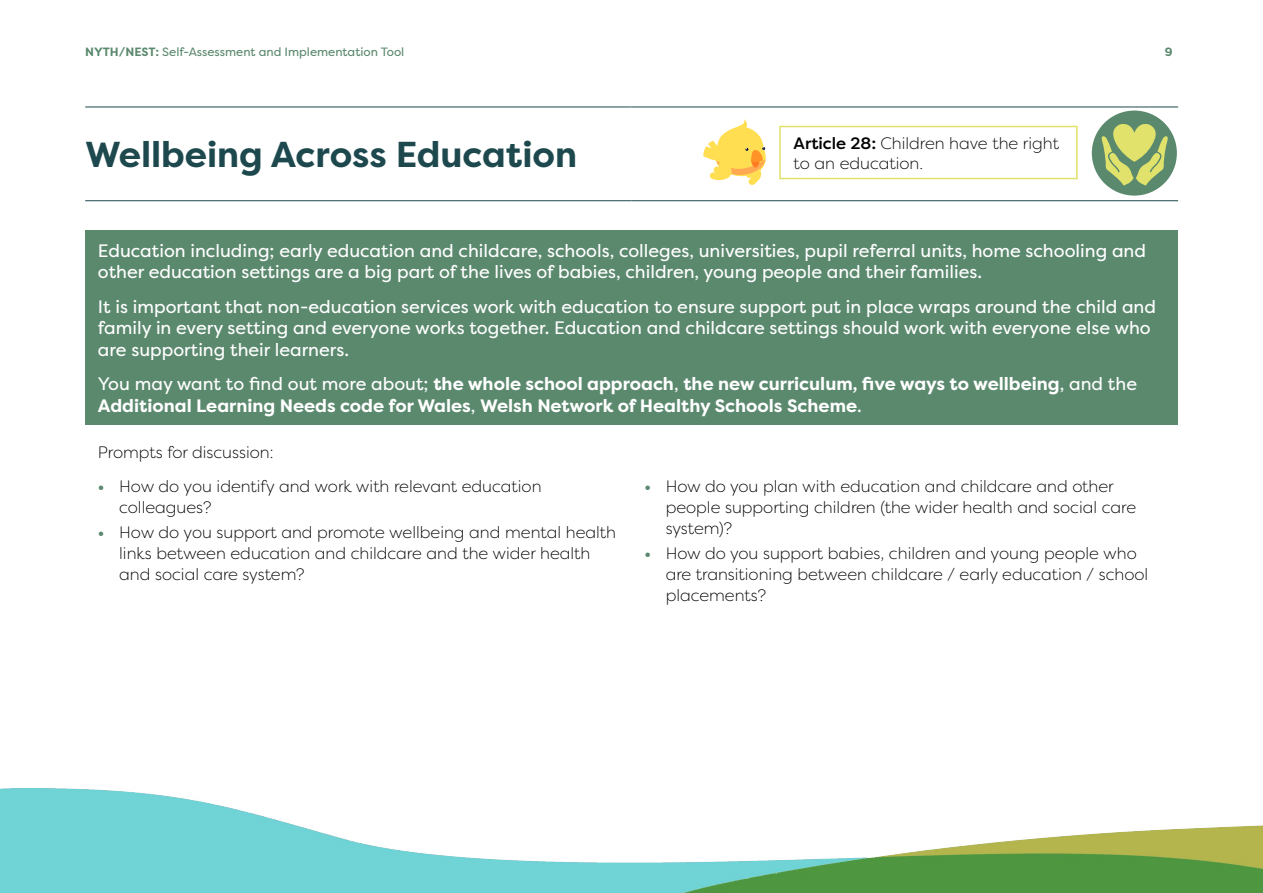
<style>
.page{position:relative;width:1263px;height:893px;background:#fff}
.page>*{position:absolute;margin:0;border:0;box-sizing:border-box;transform-origin:0 0}
.Case_Study_Main_Heading{font:700 36px "Filson Pro";color:#1d494e}
.Top_green_box{font:18px/21.6px "Filson Pro";color:#fff}
.Top_green_box-2{font:700 18px/21.6px "Filson Pro";color:#fff}
.Bullets{font:300 16.5px/21px "Filson Pro";color:#000}
.Case_study_text{font:300 16.5px/20.2px "Filson Pro";color:#000}
.Body_Text{font:300 16.5px "Filson Pro";color:#000}
.t1{font:12px "Filson Pro";color:#5b896e}
.t2{font:700 12px "Filson Pro";color:#5b896e}
.s1{font-weight:700}
.s2{font-weight:500}
.s3{font-weight:400}
.s4{font-weight:700;color:#5b896e}
</style>
<div class="page">
<div style="left:85px;top:230px;width:1093px;height:195px;background:#5b896e"></div>
<hr style="left:85px;top:107px;width:547px;height:1px;background:#1d494e">
<hr style="left:632px;top:107px;width:546px;height:1px;background:#1d494e">
<hr style="left:85px;top:200px;width:547px;height:1px;background:#1d494e">
<hr style="left:632px;top:200px;width:546px;height:1px;background:#1d494e">
<div style="left:1092px;top:111px;width:85px;height:85px;background:#5b896e;border-radius:50%"></div>
<svg style="left:1101px;top:122px;width:67px;height:64px"></svg>
<div style="left:779px;top:126px;width:299px;height:53px;border:2px solid #e0e26b"></div>
<svg style="left:703px;top:119px;width:63px;height:66px"></svg>
<img style="left:0;top:789px;width:1263px;height:104px">
<p class="t1" style="left:85px;top:43px;width:321px"><span class="s1">NYTH/NEST:</span> Self-Assessment and Implementation Tool</p>
<p class="t2" style="left:1165px;top:44px;width:9px">9</p>
<p class="Case_Study_Main_Heading" style="left:85px;top:132px;width:493px">Wellbeing Across Education</p>
<p class="Case_study_text" style="left:793px;top:132px;width:267px"><span class="s2">Article 28:</span> Children have the right to an education.</p>
<p class="Top_green_box" style="left:98px;top:239px;width:1049px">Education including; early education and childcare, schools, colleges, universities, pupil referral units, home schooling and other education settings are a big part of the lives of babies, children, young people and their families.</p>
<p class="Top_green_box" style="left:98px;top:295px;width:1059px">It is important that non-education services work with education to ensure support put in place wraps around the child and family in every setting and everyone works together. Education and childcare settings should work with everyone else who are supporting their learners.</p>
<p class="Top_green_box-2" style="left:98px;top:373px;width:1040px"><span class="s3">You may want to find out more about;</span> the whole school approach<span class="s3">,</span> the new curriculum, five ways to wellbeing<span class="s3">, and the<br></span>Additional Learning Needs code for Wales<span class="s3">,</span> Welsh Network of Healthy Schools Scheme<span class="s3">.</span></p>
<p class="Body_Text" style="left:98px;top:442px;width:177px">Prompts for discussion:</p>
<p class="Bullets" style="left:119px;top:475px;width:424px;text-indent:-21px"><span class="s4">•</span> How do you identify and work with relevant education colleagues?</p>
<p class="Bullets" style="left:119px;top:522px;width:498px;text-indent:-21px"><span class="s4">•</span> How do you support and promote wellbeing and mental health links between education and childcare and the wider health and social care system?</p>
<p class="Bullets" style="left:666px;top:475px;width:472px;text-indent:-21px"><span class="s4">•</span> How do you plan with education and childcare and other people supporting children (the wider health and social care system)?</p>
<p class="Bullets" style="left:666px;top:543px;width:484px;text-indent:-21px"><span class="s4">•</span> How do you support babies, children and young people who are transitioning between childcare / early education / school placements?</p>
</div>
